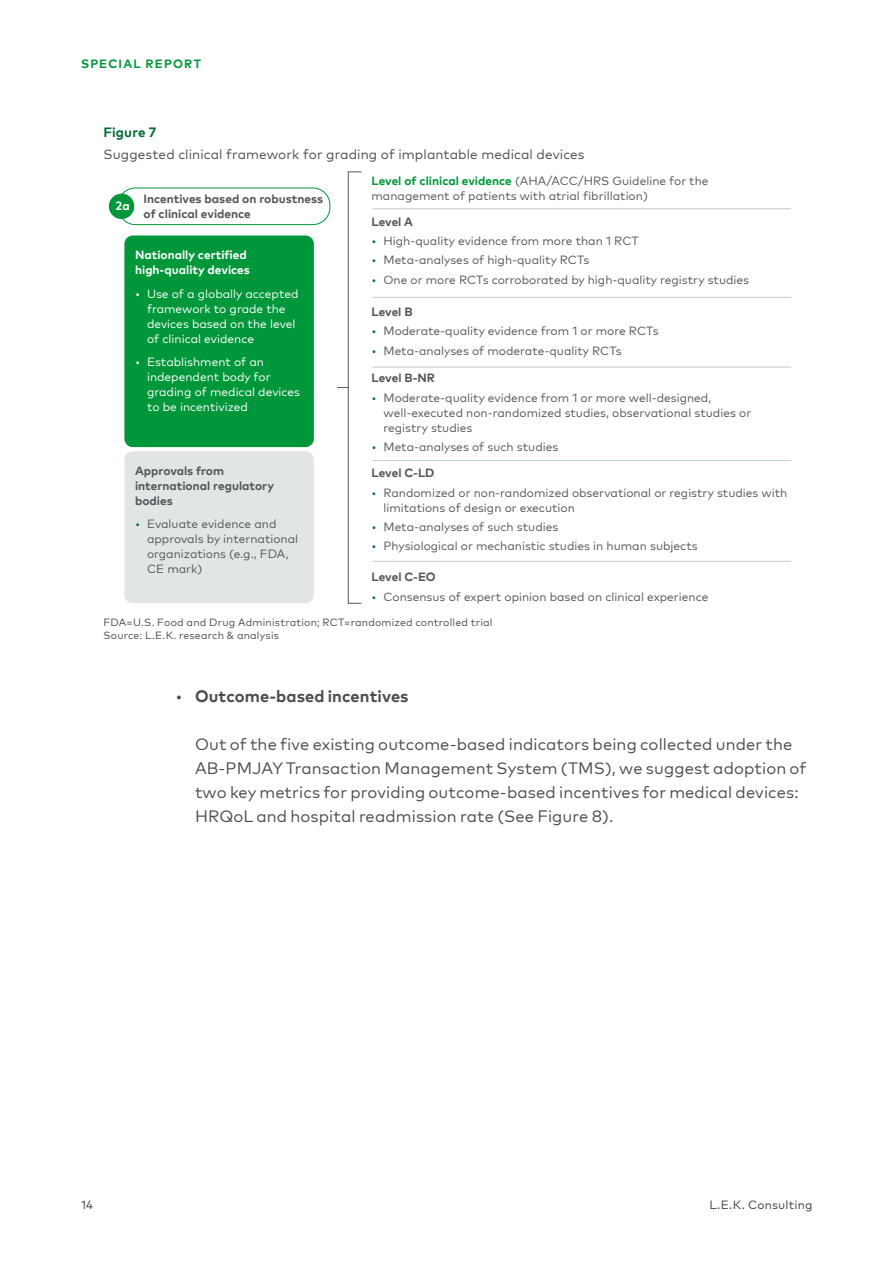
<style>
.page{position:relative;width:893px;height:1263px;background:#fff}
.page>*{position:absolute;margin:0;border:0;box-sizing:border-box;transform-origin:0 0}
.t1{font:16.5px/24px "Mark Pro";letter-spacing:.01em;color:#4b4c4d}
.t2{font:700 16.5px "Mark Pro";letter-spacing:.005em;color:#4b4c4d}
.Figure_Title_Head__S{font:13.5px "Mark Pro";letter-spacing:.005em;color:#4b4c4d}
.Figure_Title____SR{font:700 13.5px "Mark Pro";letter-spacing:.01em;color:#076b3b}
.t3{font:12px/15px "Mark Pro";color:#50575c}
.t4{font:12px/15px "Mark Pro";color:#fff}
.t5{font:700 12px/15px "Mark Pro";color:#50575c}
.t6{font:700 12px/15px "Mark Pro";color:#fff}
.t7{font:12px "Mark Pro";letter-spacing:.015em;color:#4b4c4d}
.t8{font:700 12px "Mark Pro";letter-spacing:.1em;color:#00973a}
.Figure_Source_7_9{font:10.5px "Mark Pro";letter-spacing:.02em;color:#4b4c4d}
.s1{color:#076b3b}
.s2{font-weight:700;color:#00973a}
.s3{font-weight:400}
</style>
<div class="page">
<div style="left:118px;top:188px;width:212px;height:37px;border:1px solid #00973a;border-radius:17px"></div>
<div style="left:109px;top:194px;width:25px;height:25px;background:#00973a;border-radius:50%"></div>
<div style="left:124px;top:235px;width:190px;height:212px;background:#00973a;border-radius:8px"></div>
<div style="left:124px;top:451px;width:190px;height:152px;background:#e1e6e5;border-radius:8px"></div>
<div style="left:348px;top:171px;width:14px;height:433px;border:1px solid #50575c"></div>
<hr style="left:372px;top:208px;width:419px;height:1px;background:#c4cecc">
<hr style="left:372px;top:297px;width:419px;height:1px;background:#c4cecc">
<hr style="left:372px;top:367px;width:419px;height:1px;background:#c4cecc">
<hr style="left:372px;top:460px;width:419px;height:1px;background:#c4cecc">
<hr style="left:372px;top:561px;width:419px;height:1px;background:#c4cecc">
<p class="t8" style="left:81px;top:54px;width:121px">SPECIAL REPORT</p>
<p class="Figure_Title____SR" style="left:104px;top:122px;width:54px">Figure 7</p>
<p class="Figure_Title_Head__S" style="left:104px;top:144px;width:483px">Suggested clinical framework for grading of implantable medical devices</p>
<p class="t6" style="left:116px;top:197px;width:16px">2a</p>
<p class="t5" style="left:144px;top:190px;width:181px">Incentives based on robustness of clinical evidence</p>
<p class="t6" style="left:135px;top:246px;width:116px">Nationally certified high-quality devices</p>
<p class="t4" style="left:147px;top:285px;width:153px;text-indent:-12px">• Use of a globally accepted framework to grade the devices based on the level of clinical evidence</p>
<p class="t4" style="left:147px;top:354px;width:155px;text-indent:-12px">• Establishment of an independent body for grading of medical devices to be incentivized</p>
<p class="t5" style="left:135px;top:462px;width:141px">Approvals from international regulatory bodies</p>
<p class="t3" style="left:147px;top:516px;width:153px;text-indent:-12px"><span class="s1">•</span> Evaluate evidence and approvals by international organizations (e.g., FDA,<br>CE mark)</p>
<p class="t3" style="left:372px;top:172px;width:338px"><span class="s2">Level of clinical evidence</span> (AHA/ACC/HRS Guideline for the management of patients with atrial fibrillation)</p>
<p class="t5" style="left:372px;top:213px;width:43px">Level A</p>
<p class="t3" style="left:372px;top:232px;width:269px"><span class="s1">•</span> High-quality evidence from more than 1 RCT</p>
<p class="t3" style="left:372px;top:252px;width:219px"><span class="s1">•</span> Meta-analyses of high-quality RCTs</p>
<p class="t3" style="left:372px;top:271px;width:379px"><span class="s1">•</span> One or more RCTs corroborated by high-quality registry studies</p>
<p class="t5" style="left:372px;top:303px;width:43px">Level B</p>
<p class="t3" style="left:372px;top:323px;width:288px"><span class="s1">•</span> Moderate-quality evidence from 1 or more RCTs</p>
<p class="t3" style="left:372px;top:342px;width:252px"><span class="s1">•</span> Meta-analyses of moderate-quality RCTs</p>
<p class="t5" style="left:372px;top:370px;width:65px">Level B-NR</p>
<p class="t3" style="left:383px;top:389px;width:369px;text-indent:-12px"><span class="s1">•</span> Moderate-quality evidence from 1 or more well-designed, well-executed non-randomized studies, observational studies or registry studies</p>
<p class="t3" style="left:372px;top:438px;width:188px"><span class="s1">•</span> Meta-analyses of such studies</p>
<p class="t5" style="left:372px;top:464px;width:64px">Level C-LD</p>
<p class="t3" style="left:383px;top:484px;width:405px;text-indent:-12px"><span class="s1">•</span> Randomized or non-randomized observational or registry studies with limitations of design or execution</p>
<p class="t3" style="left:372px;top:518px;width:188px"><span class="s1">•</span> Meta-analyses of such studies</p>
<p class="t3" style="left:372px;top:538px;width:328px"><span class="s1">•</span> Physiological or mechanistic studies in human subjects</p>
<p class="t5" style="left:372px;top:568px;width:66px">Level C-EO</p>
<p class="t3" style="left:372px;top:588px;width:338px"><span class="s1">•</span> Consensus of expert opinion based on clinical experience</p>
<p class="Figure_Source_7_9" style="left:104px;top:614px;width:391px">FDA=U.S. Food and Drug Administration; RCT=randomized controlled trial</p>
<p class="Figure_Source_7_9" style="left:104px;top:628px;width:177px">Source: L.E.K. research &amp; analysis</p>
<p class="t2" style="left:176px;top:684px;width:235px"><span class="s3">•</span> Outcome-based incentives</p>
<p class="t1" style="left:195px;top:731px;width:613px">Out of the five existing outcome-based indicators being collected under the AB-PMJAY Transaction Management System (TMS), we suggest adoption of two key metrics for providing outcome-based incentives for medical devices:<br>HRQoL and hospital readmission rate (See Figure 8).</p>
<p class="t7" style="left:81px;top:1196px;width:14px">14</p>
<p class="t7" style="left:709px;top:1196px;width:105px">L.E.K. Consulting</p>
</div>
